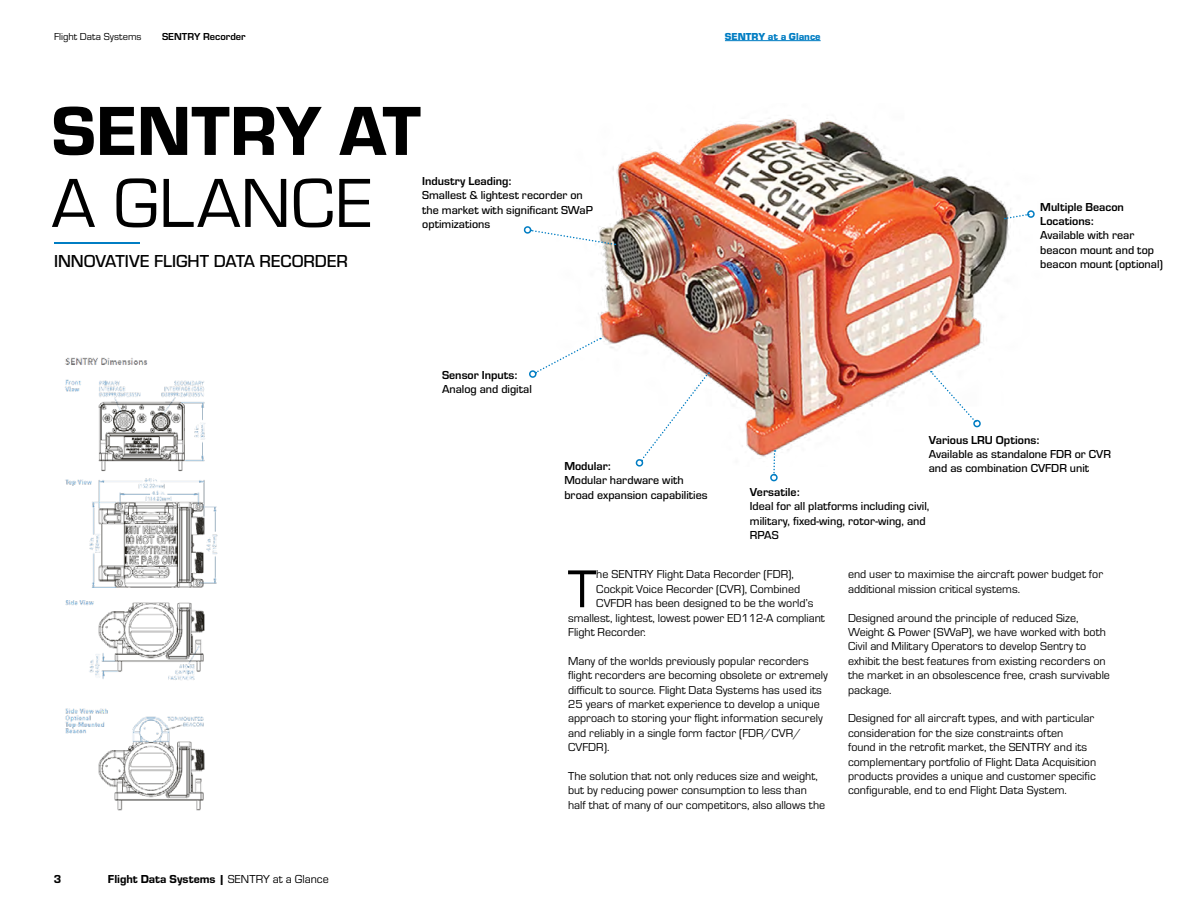
<style>
.page{position:relative;width:1188px;height:918px;background:#fff}
.page>*{position:absolute;margin:0;border:0;box-sizing:border-box;transform-origin:0 0}
.t1{font:72px "Eurostile Hea";color:#000}
.t2{font:72px "Eurostile";color:#000}
.t3{font:55.2px "Eurostile";color:#000}
.t4{font:500 18px "Eurostile";color:#000}
.t5{font:12px/14.4px "Eurostile";color:#000}
.t6{font:500 12px/14.4px "Eurostile";color:#000}
.t7{font:700 12px/14.4px "Eurostile";color:#000}
.t8{font:12px "Eurostile Hea";color:#000}
.t9{font:10.5px "Eurostile";letter-spacing:.005em;color:#000}
.t10{font:900 10.5px "Eurostile";color:#007dc3}
.t11{font:700 10.5px "Eurostile";color:#000}
.s1{font-family:"Eurostile"}
</style>
<div class="page">
<hr style="left:725px;top:40px;width:96px;height:1px;background:#007dc3">
<img style="left:529px;top:119px;width:482px;height:338px">
<svg style="left:635px;top:372px;width:74px;height:95px"></svg>
<img style="left:65px;top:357px;width:153px;height:454px">
<svg style="left:535px;top:338px;width:66px;height:36px"></svg>
<div style="left:529px;top:370px;width:8px;height:8px;border:2px solid #007dc3;border-radius:50%"></div>
<svg style="left:523px;top:224px;width:93px;height:22px"></svg>
<svg style="left:931px;top:371px;width:45px;height:51px"></svg>
<div style="left:973px;top:420px;width:8px;height:8px;border:2px solid #007dc3;border-radius:3px"></div>
<svg style="left:768px;top:450px;width:10px;height:32px"></svg>
<svg style="left:1005px;top:209px;width:30px;height:11px"></svg>
<hr style="left:54px;top:242px;width:86px;height:2px;background:#007dc3">
<p class="t9" style="left:54px;top:29px;width:89px">Flight Data Systems</p>
<p class="t11" style="left:162px;top:29px;width:85px">SENTRY Recorder</p>
<p class="t10" style="left:725px;top:29px;width:97px">SENTRY at a Glance</p>
<h1 class="t1" style="left:52px;top:81px;width:371px">SENTRY AT</h1>
<h1 class="t2" style="left:52px;top:154px;width:322px">A GLANCE</h1>
<p class="t7" style="left:422px;top:173px;width:91px">Industry Leading:</p>
<p class="t6" style="left:422px;top:187px;width:172px">Smallest &amp; lightest recorder on the market with significant SWaP optimizations</p>
<p class="t7" style="left:1040px;top:199px;width:85px">Multiple Beacon<br>Locations:</p>
<p class="t6" style="left:1040px;top:228px;width:115px">Available with rear beacon mount and top</p>
<h3 class="t4" style="left:54px;top:249px;width:295px">INNOVATIVE FLIGHT DATA RECORDER</h3>
<p class="t6" style="left:1040px;top:256px;width:124px">beacon mount (optional)</p>
<p class="t8" style="left:54px;top:871px;width:9px">3</p>
<p class="t8" style="left:108px;top:871px;width:222px">Flight Data Systems | <span class="s1">SENTRY at a Glance</span></p>
<p class="t7" style="left:442px;top:367px;width:77px">Sensor Inputs:</p>
<p class="t6" style="left:442px;top:381px;width:91px">Analog and digital</p>
<p class="t7" style="left:564px;top:458px;width:48px">Modular:</p>
<p class="t6" style="left:564px;top:473px;width:145px">Modular hardware with broad expansion capabilities</p>
<p class="t7" style="left:929px;top:432px;width:112px">Various LRU Options:</p>
<p class="t6" style="left:929px;top:446px;width:184px">Available as standalone FDR or CVR and as combination CVFDR unit</p>
<p class="t7" style="left:750px;top:484px;width:51px">Versatile:</p>
<p class="t6" style="left:750px;top:499px;width:181px">Ideal for all platforms including civil, military, fixed-wing, rotor-wing, and<br>RPAS</p>
<h2 class="t3" style="left:568px;top:552px;width:30px">T</h2>
<p class="t5" style="left:596px;top:567px;width:199px">he SENTRY Flight Data Recorder (FDR),</p>
<p class="t5" style="left:596px;top:581px;width:205px">Cockpit Voice Recorder (CVR), Combined</p>
<p class="t5" style="left:596px;top:595px;width:219px">CVFDR has been designed to be the world’s</p>
<p class="t5" style="left:568px;top:610px;width:258px">smallest, lightest, lowest power ED112-A compliant</p>
<p class="t5" style="left:568px;top:624px;width:79px">Flight Recorder.</p>
<p class="t5" style="left:568px;top:653px;width:261px">Many of the worlds previously popular recorders flight recorders are becoming obsolete or extremely difficult to source. Flight Data Systems has used its 25 years of market experience to develop a unique approach to storing your flight information securely and reliably in a single form factor (FDR/CVR/ CVFDR).</p>
<p class="t5" style="left:568px;top:768px;width:259px">The solution that not only reduces size and weight, but by reducing power consumption to less than half that of many of our competitors, also allows the</p>
<p class="t5" style="left:848px;top:567px;width:257px">end user to maximise the aircraft power budget for additional mission critical systems.</p>
<p class="t5" style="left:848px;top:610px;width:263px">Designed around the principle of reduced Size, Weight &amp; Power (SWaP), we have worked with both Civil and Military Operators to develop Sentry to exhibit the best features from existing recorders on the market in an obsolescence free, crash survivable package.</p>
<p class="t5" style="left:848px;top:711px;width:250px">Designed for all aircraft types, and with particular consideration for the size constraints often<br>found in the retrofit market, the SENTRY and its complementary portfolio of Flight Data Acquisition products provides a unique and customer specific configurable, end to end Flight Data System.</p>
</div>
